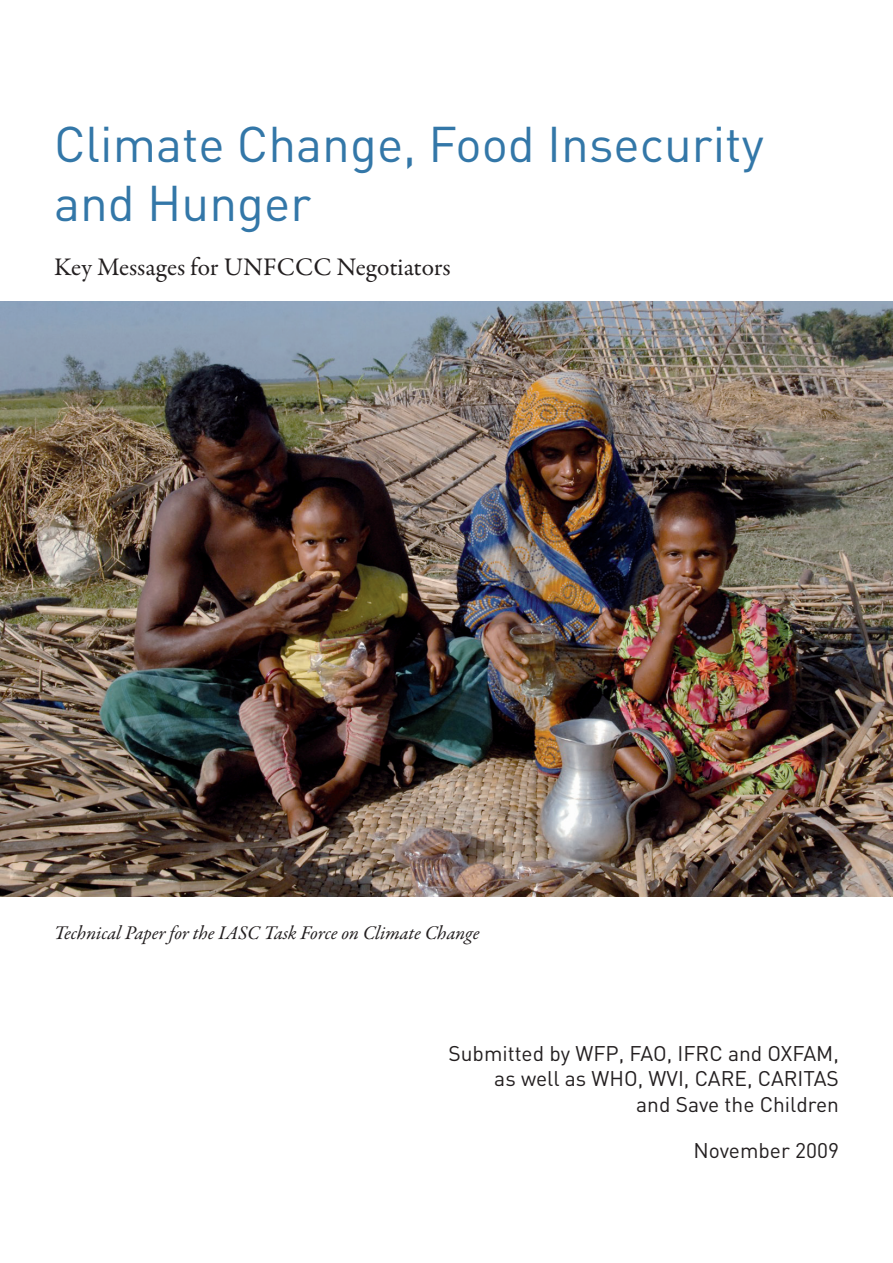
<style>
.page{position:relative;width:893px;height:1263px;background:#fff}
.page>*{position:absolute;margin:0;border:0;box-sizing:border-box;transform-origin:0 0}
.t1{font:49.5px/59.4px "DIN";color:#3377a8}
.t2{font:25.5px "Garamond Premr Pro";color:#231f20}
.t3{font:21px/25.2px "DIN";color:#231f20;text-align:right}
.t4{font:italic 19.5px "Garamond Premr Pro";letter-spacing:-.005em;color:#231f20}
</style>
<div class="page">
<img style="left:0;top:301px;width:893px;height:596px">
<h1 class="t1" style="left:54px;top:113px;width:711px">Climate Change, Food Insecurity and Hunger</h1>
<p class="t2" style="left:54px;top:252px;width:398px">Key Messages for UNFCCC Negotiators</p>
<p class="t4" style="left:54px;top:921px;width:427px">Technical Paper for the IASC Task Force on Climate Change</p>
<p class="t3" style="left:448px;top:1041px;width:392px">Submitted by WFP, FAO, IFRC and OXFAM, as well as WHO, WVI, CARE, CARITAS<br>and Save the Children</p>
<p class="t3" style="left:693px;top:1138px;width:147px">November 2009</p>
</div>
